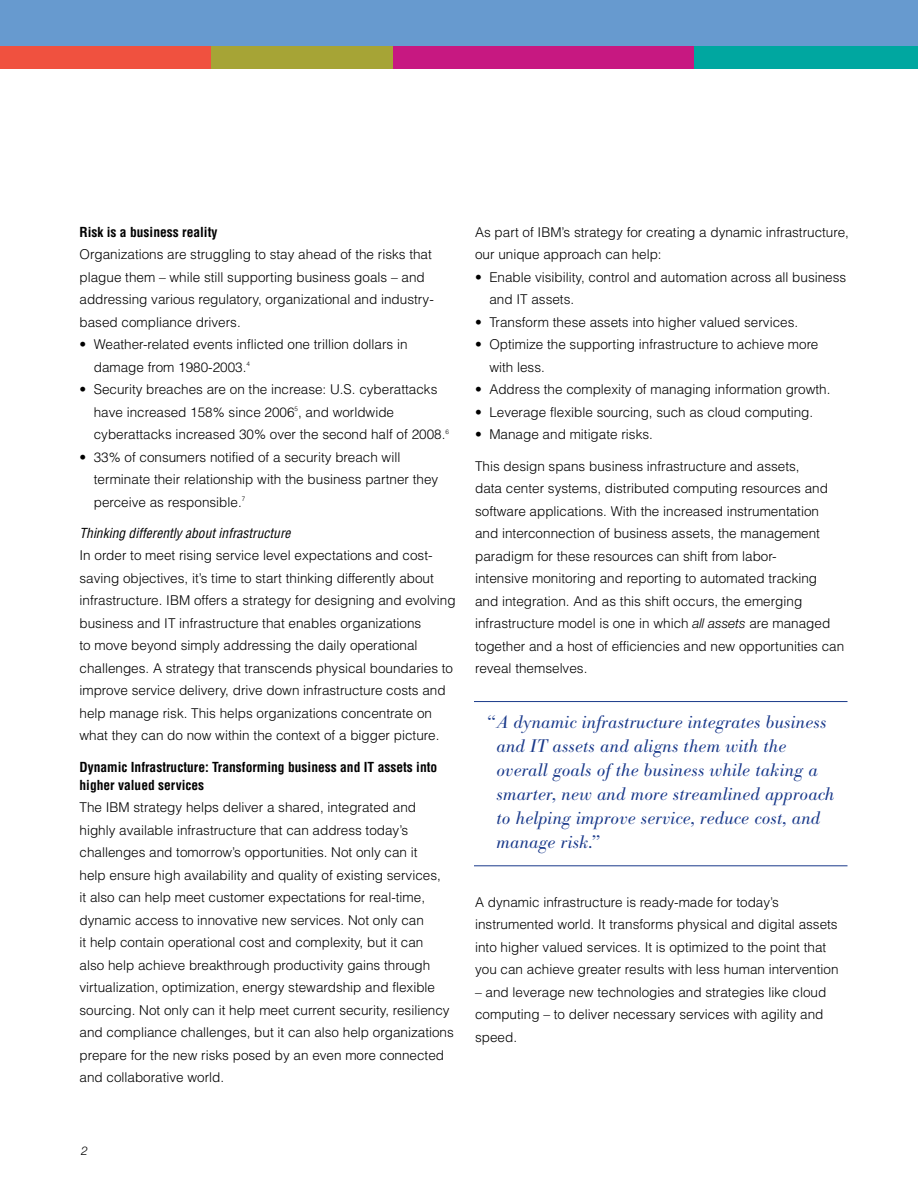
<style>
.page{position:relative;width:918px;height:1188px;background:#fff}
.page>*{position:absolute;margin:0;border:0;box-sizing:border-box;transform-origin:0 0}
.t1{font:italic 300 18px/24px "Bodoni BE";letter-spacing:.01em;color:#19398a}
.t2{font:300 13.5px/22.5px "Helvetica";color:#000}
.t3{font:700 condensed 13.5px/18px "Helvetica";color:#000}
.t4{font:italic condensed 13.5px "Helvetica";color:#000}
.t5{font:italic 300 12px "Helvetica Neue";color:#000}
.s1{font-family:"Helvetica Neue";font-style:italic}
</style>
<div class="page">
<div style="left:0;top:0;width:918px;height:68px;background:#679acf"></div>
<div style="left:0;top:46px;width:212px;height:23px;background:#f0513f"></div>
<div style="left:212px;top:46px;width:181px;height:23px;background:#a6a436"></div>
<div style="left:393px;top:46px;width:301px;height:23px;background:#c71881"></div>
<div style="left:694px;top:46px;width:224px;height:23px;background:#00a7a0"></div>
<hr style="left:474px;top:865px;width:374px;height:1px;background:#19398a">
<hr style="left:474px;top:701px;width:374px;height:1px;background:#19398a">
<p class="t3" style="left:80px;top:223px;width:139px">Risk is a business reality</p>
<p class="t2" style="left:80px;top:243px;width:356px">Organizations are struggling to stay ahead of the risks that plague them – while still supporting business goals – and addressing various regulatory, organizational and industry&shy;based compliance drivers.</p>
<p class="t2" style="left:94px;top:333px;width:315px;text-indent:-14px">• Weather-related events inflicted one trillion dollars in damage from 1980-2003.<sup>4</sup></p>
<p class="t2" style="left:94px;top:378px;width:357px;text-indent:-14px">• Security breaches are on the increase: U.S. cyberattacks have increased 158% since 2006<sup>5</sup>, and worldwide cyberattacks increased 30% over the second half of 2008.<sup>6</sup></p>
<p class="t2" style="left:94px;top:446px;width:346px;text-indent:-14px">• 33% of consumers notified of a security breach will terminate their relationship with the business partner they perceive as responsible.<sup>7</sup></p>
<p class="t4" style="left:80px;top:525px;width:213px">Thinking differently about infrastructure</p>
<p class="t2" style="left:80px;top:544px;width:378px">In order to meet rising service level expectations and cost&shy;saving objectives, it’s time to start thinking differently about infrastructure. IBM offers a strategy for designing and evolving business and IT infrastructure that enables organizations<br>to move beyond simply addressing the daily operational challenges. A strategy that transcends physical boundaries to improve service delivery, drive down infrastructure costs and help manage risk. This helps organizations concentrate on what they can do now within the context of a bigger picture.</p>
<p class="t3" style="left:80px;top:758px;width:359px">Dynamic Infrastructure: Transforming business and IT assets into higher valued services</p>
<p class="t2" style="left:80px;top:796px;width:376px">The IBM strategy helps deliver a shared, integrated and highly available infrastructure that can address today’s challenges and tomorrow’s opportunities. Not only can it<br>help ensure high availability and quality of existing services,<br>it also can help meet customer expectations for real-time, dynamic access to innovative new services. Not only can<br>it help contain operational cost and complexity, but it can<br>also help achieve breakthrough productivity gains through virtualization, optimization, energy stewardship and flexible sourcing. Not only can it help meet current security, resiliency and compliance challenges, but it can also help organizations prepare for the new risks posed by an even more connected and collaborative world.</p>
<p class="t2" style="left:475px;top:221px;width:375px">As part of IBM’s strategy for creating a dynamic infrastructure, our unique approach can help:</p>
<p class="t2" style="left:489px;top:266px;width:358px;text-indent:-14px">• Enable visibility, control and automation across all business and IT assets.</p>
<p class="t2" style="left:475px;top:311px;width:325px">• Transform these assets into higher valued services.</p>
<p class="t2" style="left:489px;top:333px;width:331px;text-indent:-14px">• Optimize the supporting infrastructure to achieve more with less.</p>
<p class="t2" style="left:475px;top:378px;width:357px">• Address the complexity of managing information growth.</p>
<p class="t2" style="left:475px;top:401px;width:340px">• Leverage flexible sourcing, such as cloud computing.</p>
<p class="t2" style="left:475px;top:423px;width:179px">• Manage and mitigate risks.</p>
<p class="t2" style="left:475px;top:454px;width:371px">This design spans business infrastructure and assets,<br>data center systems, distributed computing resources and software applications. With the increased instrumentation and interconnection of business assets, the management paradigm for these resources can shift from labor-<br>intensive monitoring and reporting to automated tracking<br>and integration. And as this shift occurs, the emerging infrastructure model is one in which <span class="s1">all assets</span> are managed together and a host of efficiencies and new opportunities can reveal themselves.</p>
<h1 class="t1" style="left:496px;top:710px;width:339px;text-indent:-10px">“A dynamic infrastructure integrates business and IT assets and aligns them with the overall goals of the business while taking a smarter, new and more streamlined approach to helping improve service, reduce cost, and manage risk.”</h1>
<p class="t2" style="left:475px;top:891px;width:365px">A dynamic infrastructure is ready-made for today’s instrumented world. It transforms physical and digital assets into higher valued services. It is optimized to the point that you can achieve greater results with less human intervention</p>
<p class="t2" style="left:475px;top:981px;width:353px">– and leverage new technologies and strategies like cloud computing – to deliver necessary services with agility and speed.</p>
<p class="t5" style="left:81px;top:1143px;width:8px">2</p>
</div>
